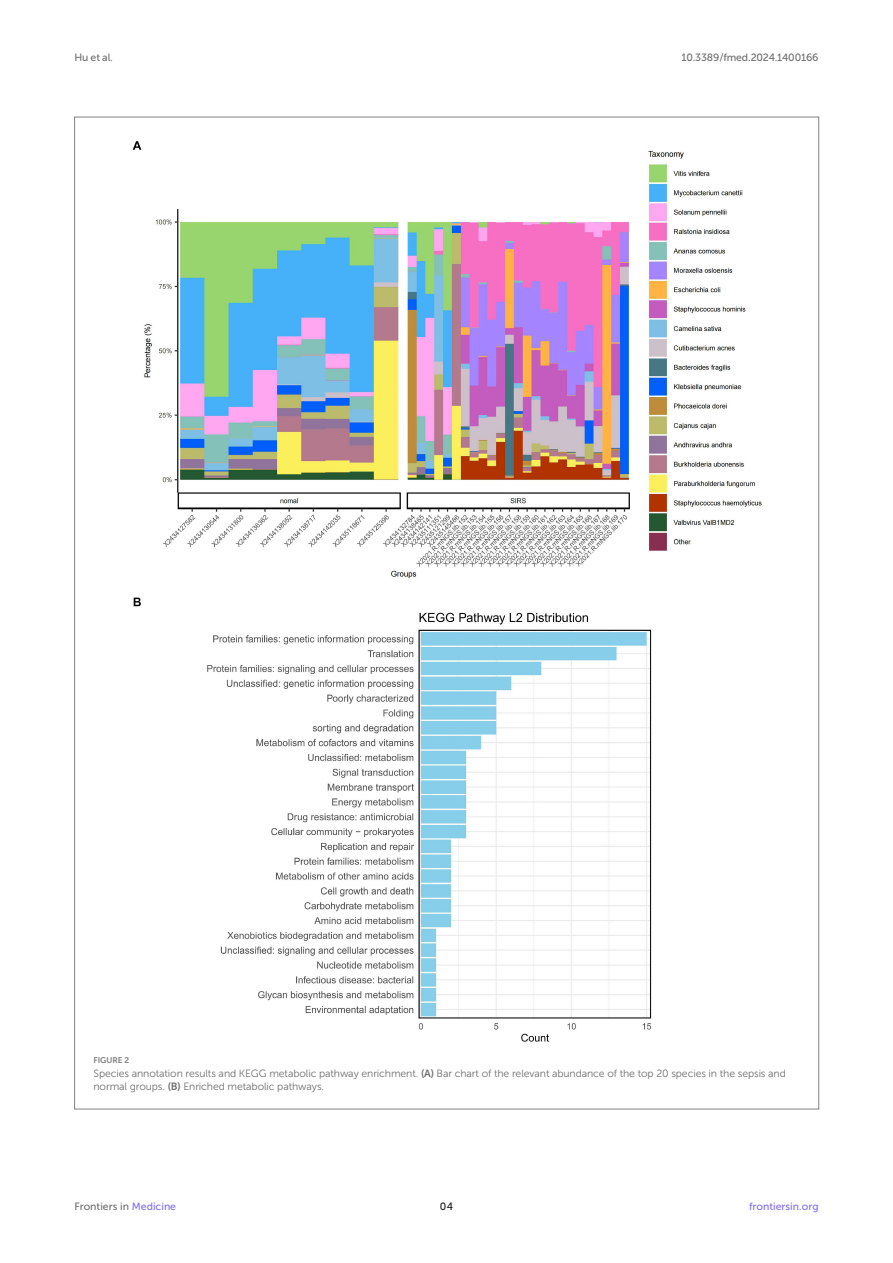
<style>
.page{position:relative;width:893px;height:1263px;background:#fff}
.page>*{position:absolute;margin:0;border:0;box-sizing:border-box;transform-origin:0 0}
.FIG_LEG{font:10.5px/13.5px "Museo Sans 300";letter-spacing:-.01em;color:#706f70}
.t1{font:10.5px "Museo Sans 500";letter-spacing:-.015em;color:#706f70}
.t2{font:10.5px "Museo Sans 500";color:#856df0}
.t3{font:10.5px "Museo Sans 500";color:#1b1c1b}
.FIG_HD{font:8.25px "Museo Sans 700";letter-spacing:-.01em;color:#7e7f7f}
.s1{font-family:"Museo Sans 700"}
.s2{color:#856df0}
</style>
<div class="page">
<img style="left:132px;top:141px;width:630px;height:901px">
<p class="t1" style="left:74px;top:51px;width:40px">Hu et al.</p>
<p class="t1" style="left:681px;top:51px;width:138px">10.3389/fmed.2024.1400166</p>
<p class="FIG_HD" style="left:94px;top:1056px;width:37px">FIGURE 2</p>
<p class="FIG_LEG" style="left:94px;top:1066px;width:694px">Species annotation results and KEGG metabolic pathway enrichment. <span class="s1">(A)</span> Bar chart of the relevant abundance of the top 20 species in the sepsis and normal groups. <span class="s1">(B)</span> Enriched metabolic pathways.</p>
<p class="t1" style="left:74px;top:1200px;width:103px">Frontiers in <span class="s2">Medicine</span></p>
<p class="t3" style="left:440px;top:1200px;width:15px">04</p>
<p class="t2" style="left:749px;top:1200px;width:71px">frontiersin.org</p>
</div>
